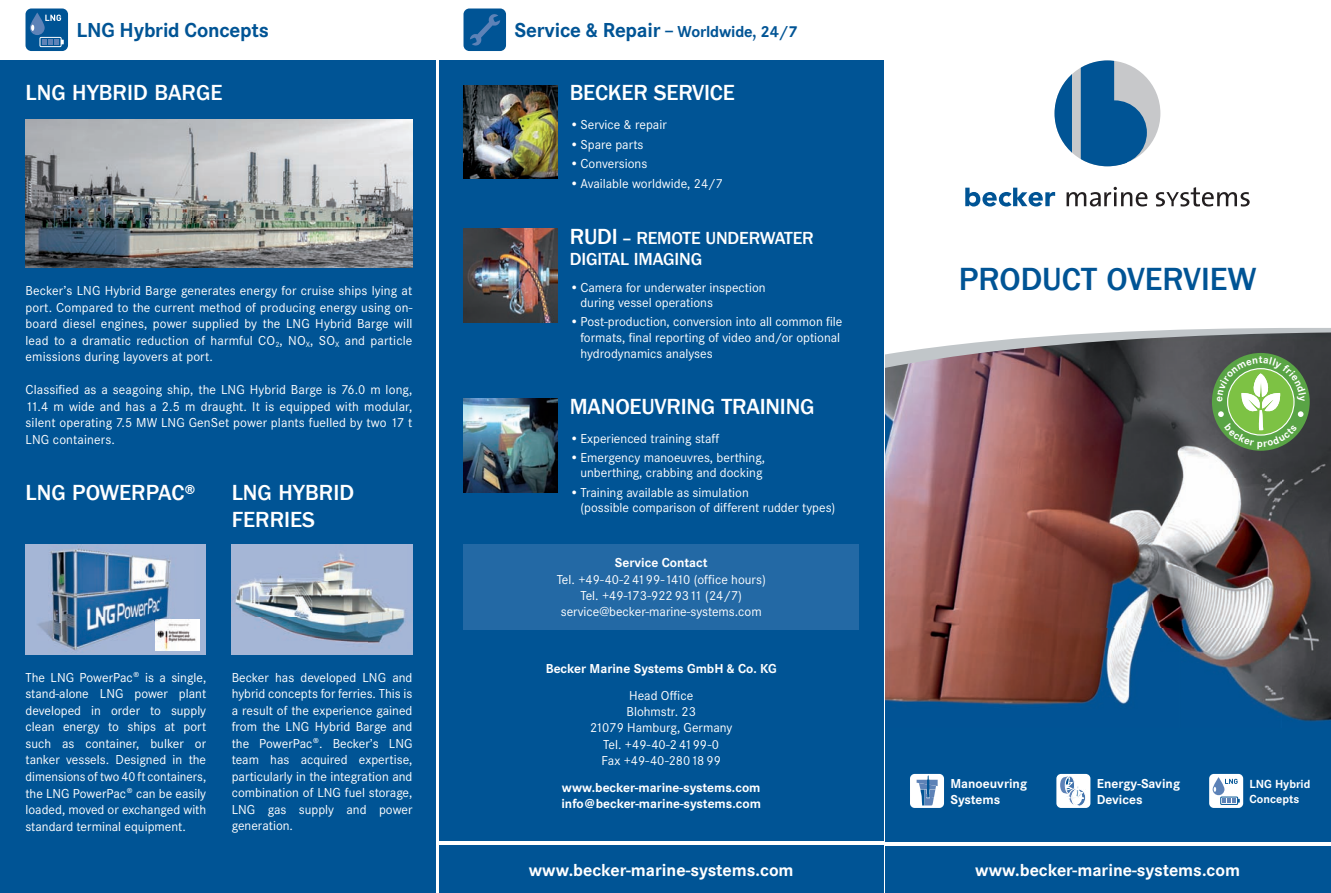
<style>
.page{position:relative;width:1331px;height:893px;background:#005495}
.page>*{position:absolute;margin:0;border:0;box-sizing:border-box;transform-origin:0 0}
.t1{font:500 33px "Franklin Gothic LT";color:#005495}
.t2{font:500 22.5px/27px "Franklin Gothic LT";letter-spacing:-.01em;color:#fff}
.t3{font:700 21px "Corporate S";letter-spacing:-.01em;color:#005495}
.t4{font:700 18px "Corporate S";color:#fff}
.t5{font:500 18px/21.6px "Franklin Gothic LT";letter-spacing:-.01em;color:#fff}
.t6{font:700 16.5px "Corporate S";letter-spacing:-.01em;color:#005495}
.t7{font:13.5px/16.5px "Corporate S";color:#fff;text-align:justify}
.t8{font:700 13.5px/16.2px "Corporate S";color:#fff}
.t9{font:700 12.15px/14.5px "Corporate S";color:#fff}
.s1{font-size:21px}
.s2{font-size:22.5px}
</style>
<div class="page">
<img style="left:885px;top:449px;width:198px;height:179px">
<img style="left:1083px;top:449px;width:198px;height:179px">
<img style="left:1281px;top:449px;width:50px;height:273px">
<img style="left:885px;top:628px;width:396px;height:86px">
<div style="left:885px;top:0;width:446px;height:326px;background:#fff"></div>
<svg style="left:965px;top:188px;width:90px;height:19px"></svg>
<svg style="left:1066px;top:187px;width:81px;height:19px;background:#bdbcbc"></svg>
<svg style="left:1156px;top:187px;width:94px;height:19px;background:#c1bfc0"></svg>
<div style="left:1054px;top:60px;width:106px;height:106px;background:#c7c8ca;border-radius:50%"></div>
<svg style="left:1081px;top:60px;width:54px;height:106px"></svg>
<div style="left:1082px;top:100px;width:65px;height:65px;background:#005495;border-radius:50%"></div>
<svg style="left:1054px;top:60px;width:18px;height:106px;background:#7fa9c9"></svg>
<div style="left:910px;top:774px;width:34px;height:34px;background:#fff;border-radius:5px"></div>
<svg style="left:916px;top:775px;width:22px;height:30px"></svg>
<div style="left:1056px;top:774px;width:34px;height:34px;background:#fff;border-radius:5px"></div>
<svg style="left:1060px;top:776px;width:26px;height:30px"></svg>
<div style="left:1209px;top:774px;width:34px;height:34px;background:#fff;border-radius:5px"></div>
<svg style="left:1213px;top:777px;width:11px;height:18px"></svg>
<svg style="left:1225px;top:779px;width:13px;height:5px"></svg>
<svg style="left:1222px;top:798px;width:18px;height:5px"></svg>
<div style="left:1220px;top:797px;width:18px;height:8px;border:1px solid #005495"></div>
<hr style="left:884px;top:842px;width:447px;height:3px;background:#fff">
<hr style="left:438px;top:842px;width:446px;height:3px;background:#fff">
<div style="left:0;top:0;width:438px;height:60px;background:#fff"></div>
<div style="left:438px;top:0;width:446px;height:60px;background:#fff"></div>
<div style="left:26px;top:9px;width:42px;height:42px;background:#005495;border-radius:6px"></div>
<svg style="left:30px;top:13px;width:15px;height:22px"></svg>
<svg style="left:31px;top:25px;width:3px;height:6px"></svg>
<svg style="left:45px;top:15px;width:16px;height:6px"></svg>
<svg style="left:42px;top:39px;width:22px;height:6px"></svg>
<div style="left:40px;top:37px;width:22px;height:10px;border:1px solid #fff"></div>
<div style="left:463px;top:9px;width:43px;height:42px;background:#005495;border-radius:6px"></div>
<svg style="left:470px;top:14px;width:30px;height:32px"></svg>
<div style="left:26px;top:544px;width:180px;height:111px;background:#a3b5d6"></div>
<img style="left:232px;top:544px;width:180px;height:111px">
<img style="left:26px;top:119px;width:386px;height:149px">
<img style="left:463px;top:85px;width:94px;height:94px">
<img style="left:463px;top:399px;width:94px;height:93px">
<img style="left:463px;top:229px;width:94px;height:93px">
<div style="left:463px;top:544px;width:396px;height:85px;background:#2369a5"></div>
<hr style="left:437px;top:0;width:2px;height:893px;background:#fff">
<img style="left:196px;top:619px;width:4px;height:32px">
<img style="left:38px;top:548px;width:158px;height:103px">
<hr style="left:884px;top:0;width:1px;height:893px;background:#fff">
<svg style="left:885px;top:326px;width:446px;height:123px;background:#7f776f"></svg>
<h3 class="t3" style="left:77px;top:18px;width:194px">LNG Hybrid Concepts</h3>
<p class="t6" style="left:514px;top:22px;width:284px"><span class="s1">Service &amp; Repair</span> – Worldwide, 24/7</p>
<h2 class="t2" style="left:26px;top:79px;width:199px">LNG HYBRID BARGE</h2>
<p class="t7" style="left:26px;top:282px;width:388px">Becker’s LNG Hybrid Barge generates energy for cruise ships lying at port. Compared to the current method of producing energy using on&shy;board diesel engines, power supplied by the LNG Hybrid Barge will lead to a dramatic reduction of harmful CO<sub>2</sub>, NO<sub>X</sub>, SO<sub>X</sub> and particle emissions during layovers at port.</p>
<p class="t7" style="left:26px;top:381px;width:388px">Classified as a seagoing ship, the LNG Hybrid Barge is 76.0 m long, 11.4 m wide and has a 2.5 m draught. It is equipped with modular, silent operating 7.5 MW LNG GenSet power plants fuelled by two 17 t LNG containers.</p>
<h2 class="t2" style="left:26px;top:479px;width:171px">LNG POWERPAC®</h2>
<h2 class="t2" style="left:232px;top:479px;width:124px">LNG HYBRID<br>FERRIES</h2>
<p class="t7" style="left:26px;top:669px;width:182px">The LNG PowerPac® is a single, stand-alone LNG power plant developed in order to supply clean energy to ships at port such as container, bulker or tanker vessels. Designed in the dimensions of two 40 ft con tainers, the LNG PowerPac® can be easily loaded, moved or exchanged with standard terminal equipment.</p>
<p class="t7" style="left:232px;top:669px;width:182px">Becker has developed LNG and hybrid concepts for ferries. This is a result of the experience gained from the LNG Hybrid Barge and the PowerPac®. Becker’s LNG team has acquired expertise, particularly in the integration and combination of LNG fuel storage, LNG gas supply and power generation.</p>
<h2 class="t2" style="left:570px;top:79px;width:166px">BECKER SERVICE</h2>
<p class="t7" style="left:570px;top:117px;width:98px">• Service &amp; repair</p>
<p class="t7" style="left:570px;top:136px;width:75px">• Spare parts</p>
<p class="t7" style="left:570px;top:156px;width:79px">• Conversions</p>
<p class="t7" style="left:570px;top:175px;width:155px">• Available worldwide, 24/7</p>
<h3 class="t5" style="left:570px;top:227px;width:245px"><span class="s2">RUDI</span> – REMOTE UNDERWATER<br>DIGITAL IMAGING</h3>
<p class="t7" style="left:580px;top:280px;width:187px;line-height:15px;text-indent:-11px">• Camera for underwater inspection during vessel operations</p>
<p class="t7" style="left:580px;top:314px;width:264px;line-height:15.8px;text-align:left;text-indent:-11px">• Post-production, conversion into all common file formats, final reporting of video and/or optional hydrodynamics analyses</p>
<h2 class="t2" style="left:570px;top:393px;width:246px">MANOEUVRING TRAINING</h2>
<p class="t7" style="left:570px;top:430px;width:151px">• Experienced training staff</p>
<p class="t7" style="left:570px;top:450px;width:197px;line-height:15px;text-align:center">• Emergency manoeuvres, berthing, unberthing, crabbing and docking</p>
<p class="t7" style="left:580px;top:485px;width:256px;line-height:15px;text-indent:-11px">• Training available as simulation<br>(possible comparison of different rudder types)</p>
<p class="t8" style="left:615px;top:555px;width:94px">Service Contact</p>
<p class="t7" style="left:557px;top:571px;width:211px;text-align:center">Tel. +49-40-2 4199-1410 (office hours)<br>Tel. +49-173-922 9311 (24/7) service@becker-marine-systems.com</p>
<p class="t8" style="left:546px;top:661px;width:233px">Becker Marine Systems GmbH &amp; Co. KG</p>
<p class="t7" style="left:590px;top:688px;width:144px;text-align:center">Head Office<br>Blohmstr. 23<br>21079 Hamburg, Germany<br>Tel. +49-40-2 4199-0<br>Fax +49-40-28018 99</p>
<p class="t8" style="left:561px;top:779px;width:201px">www.becker-marine-systems.com info@becker-marine-systems.com</p>
<h1 class="t1" style="left:959px;top:260px;width:299px">PRODUCT OVERVIEW</h1>
<p class="t8" style="left:950px;top:775px;width:78px">Manoeuvring<br>Systems</p>
<p class="t8" style="left:1097px;top:775px;width:85px">Energy-Saving<br>Devices</p>
<p class="t9" style="left:1249px;top:777px;width:62px">LNG Hybrid<br>Concepts</p>
<h3 class="t4" style="left:529px;top:859px;width:266px">www.becker-marine-systems.com</h3>
<h3 class="t4" style="left:975px;top:859px;width:266px">www.becker-marine-systems.com</h3>
</div>
